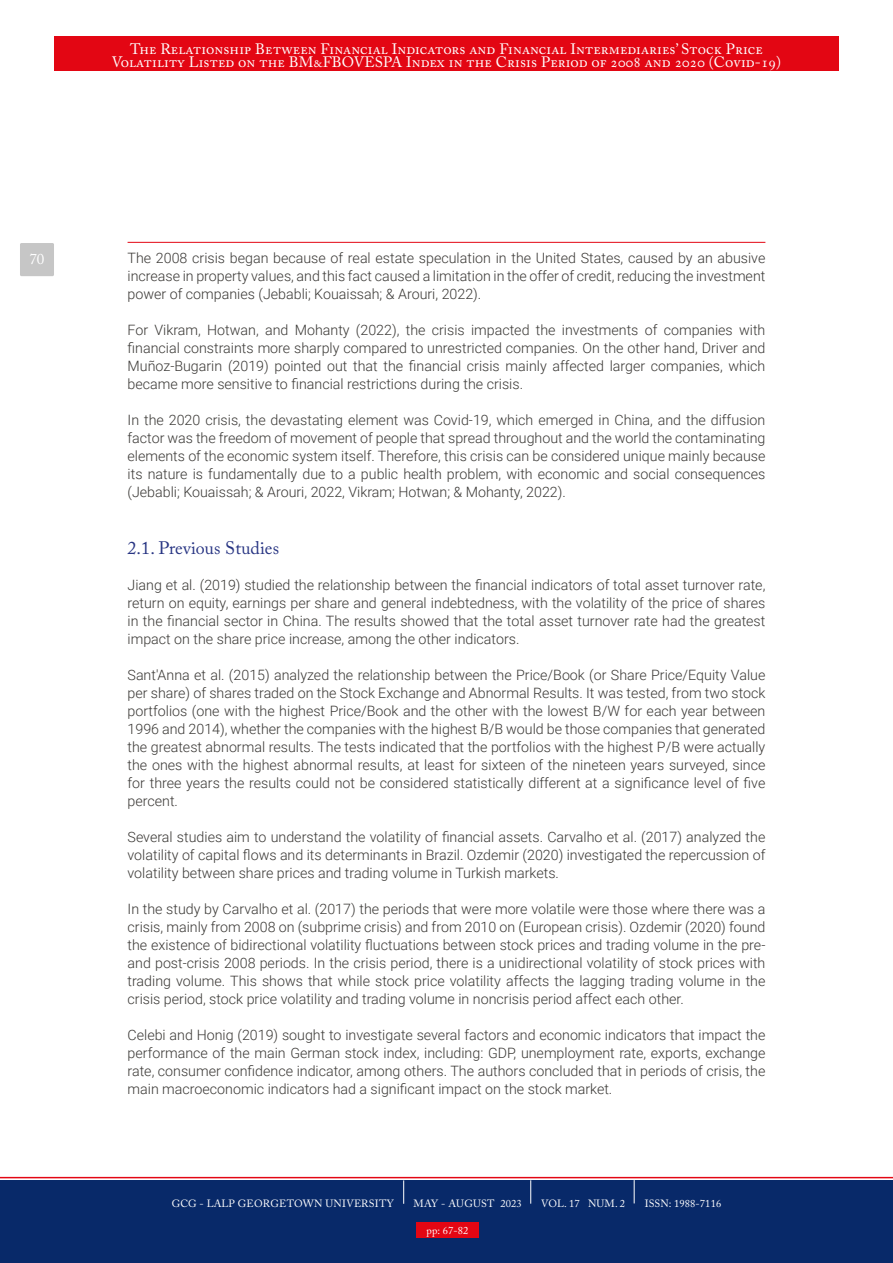
<style>
.page{position:relative;width:893px;height:1263px;background:#fff}
.page>*{position:absolute;margin:0;border:0;box-sizing:border-box;transform-origin:0 0}
.t1{font:18px "Adobe Caslon Pro";color:#283583}
.t2{font:15px/13.5px "Adobe Caslon Pro";letter-spacing:.005em;color:#fff;text-align:center}
.t3{font:300 14.25px/18px "Roboto";color:#3a3835;text-align:justify}
.t4{font:10.5px "Adobe Caslon Pro";letter-spacing:.01em;color:#fff}
</style>
<div class="page">
<div style="left:54px;top:37px;width:785px;height:34px;background:#e30613"></div>
<div style="left:0;top:1180px;width:893px;height:83px;background:#082969"></div>
<div style="left:20px;top:243px;width:34px;height:33px;background:#c6c6c6;border-radius:2px"></div>
<hr style="left:128px;top:242px;width:637px;height:1px;background:#e30613">
<svg style="left:0;top:1177px;width:893px;height:27px"></svg>
<div style="left:416px;top:1222px;width:63px;height:15px;background:#e30613"></div>
<p class="t2" style="left:112px;top:42px;width:671px">The Relationship Between Financial Indicators and Financial Intermediaries’ Stock Price<br>Volatility Listed on the BM&amp;FBOVESPA Index in the Crisis Period of 2008 and 2020 (Covid-19)</p>
<p class="t2" style="left:29px;top:252px;width:16px">70</p>
<p class="t3" style="left:128px;top:249px;width:639px">The 2008 crisis began because of real estate speculation in the United States, caused by an abusive increase in property values, and this fact caused a limitation in the offer of credit, reducing the investment power of companies (Jebabli; Kouaissah; &amp; Arouri, 2022).</p>
<p class="t3" style="left:128px;top:321px;width:639px">For Vikram, Hotwan, and Mohanty (2022), the crisis impacted the investments of companies with financial constraints more sharply compared to unrestricted companies. On the other hand, Driver and Muñoz-Bugarin (2019) pointed out that the financial crisis mainly affected larger companies, which became more sensitive to financial restrictions during the crisis.</p>
<p class="t3" style="left:128px;top:411px;width:639px">In the 2020 crisis, the devastating element was Covid-19, which emerged in China, and the diffusion factor was the freedom of movement of people that spread throughout and the world the contaminating elements of the economic system itself. Therefore, this crisis can be considered unique mainly because its nature is fundamentally due to a public health problem, with economic and social consequences (Jebabli; Kouaissah; &amp; Arouri, 2022, Vikram; Hotwan; &amp; Mohanty, 2022).</p>
<p class="t1" style="left:128px;top:538px;width:153px">2.1. Previous Studies</p>
<p class="t3" style="left:128px;top:576px;width:639px">Jiang et al. (2019) studied the relationship between the financial indicators of total asset turnover rate, return on equity, earnings per share and general indebtedness, with the volatility of the price of shares in the financial sector in China. The results showed that the total asset turnover rate had the greatest impact on the share price increase, among the other indicators.</p>
<p class="t3" style="left:128px;top:666px;width:639px">Sant'Anna et al. (2015) analyzed the relationship between the Price/Book (or Share Price/Equity Value per share) of shares traded on the Stock Exchange and Abnormal Results. It was tested, from two stock portfolios (one with the highest Price/Book and the other with the lowest B/W for each year between 1996 and 2014), whether the companies with the highest B/B would be those companies that generated the greatest abnormal results. The tests indicated that the portfolios with the highest P/B were actually the ones with the highest abnormal results, at least for sixteen of the nineteen years surveyed, since for three years the results could not be considered statistically different at a significance level of five percent.</p>
<p class="t3" style="left:128px;top:828px;width:639px">Several studies aim to understand the volatility of financial assets. Carvalho et al. (2017) analyzed the volatility of capital flows and its determinants in Brazil. Ozdemir (2020) investigated the repercussion of volatility between share prices and trading volume in Turkish markets.</p>
<p class="t3" style="left:128px;top:900px;width:639px">In the study by Carvalho et al. (2017) the periods that were more volatile were those where there was a crisis, mainly from 2008 on (subprime crisis) and from 2010 on (European crisis). Ozdemir (2020) found the existence of bidirectional volatility fluctuations between stock prices and trading volume in the pre&shy;and post-crisis 2008 periods. In the crisis period, there is a unidirectional volatility of stock prices with trading volume. This shows that while stock price volatility affects the lagging trading volume in the crisis period, stock price volatility and trading volume in noncrisis period affect each other.</p>
<p class="t3" style="left:128px;top:1026px;width:639px">Celebi and Honig (2019) sought to investigate several factors and economic indicators that impact the performance of the main German stock index, including: GDP, unemployment rate, exports, exchange rate, consumer confidence indicator, among others. The authors concluded that in periods of crisis, the main macroeconomic indicators had a significant impact on the stock market.</p>
<p class="t4" style="left:172px;top:1197px;width:224px">GCG - LALP GEORGETOWN UNIVERSITY</p>
<p class="t4" style="left:414px;top:1197px;width:110px">MAY - AUGUST 2023</p>
<p class="t4" style="left:541px;top:1197px;width:85px">VOL. 17 NUM. 2</p>
<p class="t4" style="left:645px;top:1197px;width:78px">ISSN: 1988-7116</p>
<p class="t4" style="left:426px;top:1224px;width:43px">pp: 67-82</p>
</div>
